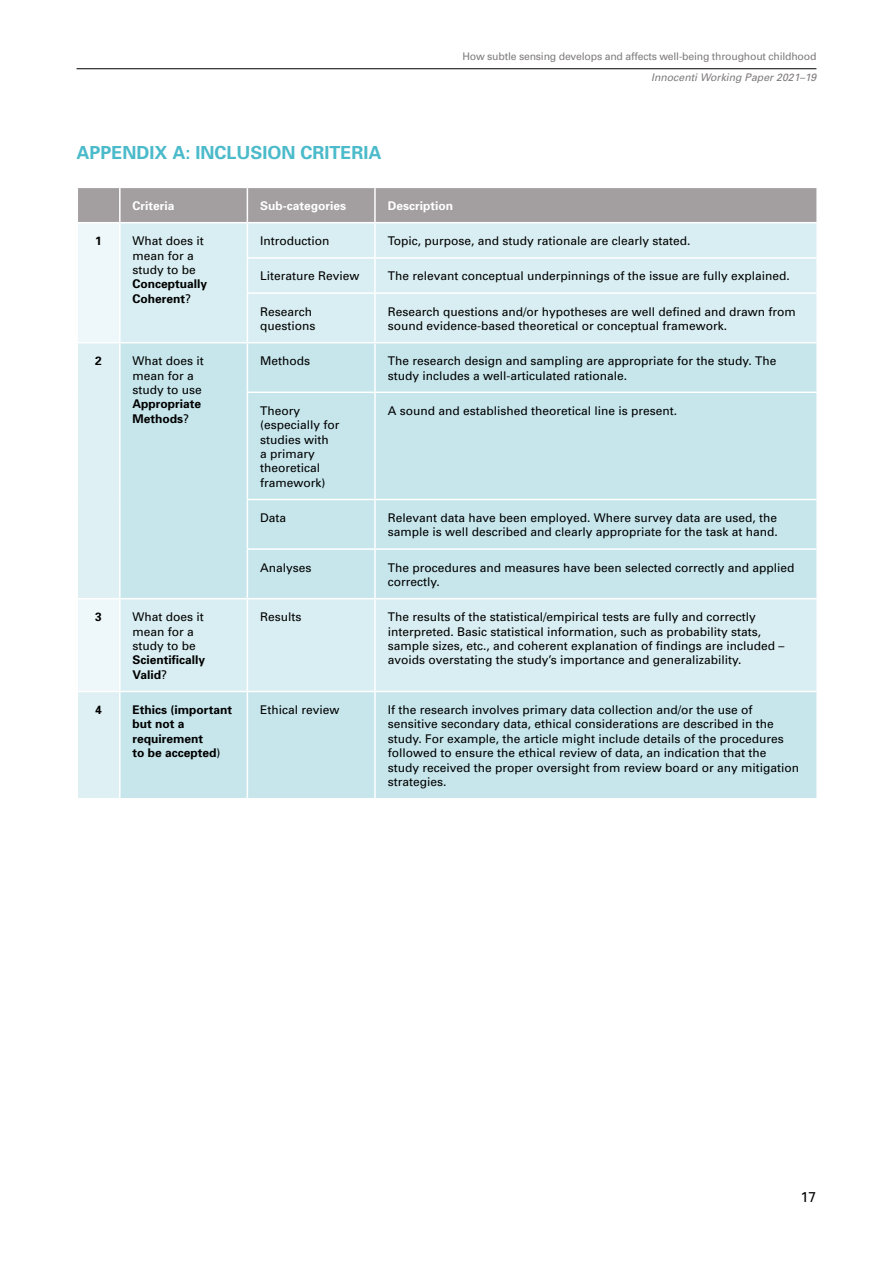
<style>
.page{position:relative;width:893px;height:1263px;background:#fff}
.page>*{position:absolute;margin:0;border:0;box-sizing:border-box;transform-origin:0 0}
.t1{font:700 18px "Univers";color:#4bbaca}
.t2{font:14.25px "Univers";color:#000}
.t3{font:12px/14.4px "Univers";color:#000}
.t4{font:700 12px/14.4px "Univers";color:#000}
.t5{font:700 12px "Univers";color:#fff}
.t6{font:10.5px "Univers";letter-spacing:-.02em;color:#7f7b7d}
.t7{font:italic 10.5px "Univers";color:#7f7b7d}
.s1{font-weight:400}
</style>
<div class="page">
<hr style="left:77px;top:68px;width:739px;height:1px;background:#000">
<svg style="left:78px;top:188px;width:738px;height:610px;background:#d0dfe2"></svg>
<svg style="left:121px;top:343px;width:695px;height:455px;background:#cae7ed"></svg>
<hr style="left:119px;top:188px;width:2px;height:34px;background:#fff">
<hr style="left:247px;top:188px;width:1px;height:34px;background:#fff">
<hr style="left:374px;top:188px;width:2px;height:34px;background:#fff">
<hr style="left:77px;top:222px;width:43px;height:1px;background:#fff">
<hr style="left:120px;top:222px;width:127px;height:1px;background:#fff">
<hr style="left:119px;top:223px;width:2px;height:35px;background:#fff">
<hr style="left:119px;top:258px;width:2px;height:35px;background:#fff">
<hr style="left:119px;top:293px;width:2px;height:49px;background:#fff">
<hr style="left:247px;top:222px;width:128px;height:1px;background:#fff">
<hr style="left:247px;top:223px;width:1px;height:34px;background:#fff">
<hr style="left:375px;top:222px;width:443px;height:1px;background:#fff">
<hr style="left:374px;top:223px;width:2px;height:34px;background:#fff">
<hr style="left:247px;top:257px;width:128px;height:2px;background:#fff">
<hr style="left:247px;top:259px;width:1px;height:33px;background:#fff">
<hr style="left:375px;top:257px;width:443px;height:2px;background:#fff">
<hr style="left:374px;top:259px;width:2px;height:33px;background:#fff">
<hr style="left:247px;top:292px;width:128px;height:2px;background:#fff">
<hr style="left:247px;top:294px;width:1px;height:48px;background:#fff">
<hr style="left:375px;top:292px;width:443px;height:2px;background:#fff">
<hr style="left:374px;top:294px;width:2px;height:48px;background:#fff">
<hr style="left:77px;top:342px;width:43px;height:1px;background:#fff">
<hr style="left:120px;top:342px;width:127px;height:1px;background:#fff">
<hr style="left:119px;top:343px;width:2px;height:49px;background:#fff">
<hr style="left:119px;top:392px;width:2px;height:107px;background:#fff">
<hr style="left:119px;top:499px;width:2px;height:50px;background:#fff">
<hr style="left:119px;top:549px;width:2px;height:49px;background:#fff">
<hr style="left:247px;top:342px;width:128px;height:1px;background:#fff">
<hr style="left:247px;top:343px;width:1px;height:48px;background:#fff">
<hr style="left:375px;top:342px;width:443px;height:1px;background:#fff">
<hr style="left:374px;top:343px;width:2px;height:48px;background:#fff">
<hr style="left:247px;top:391px;width:128px;height:2px;background:#fff">
<hr style="left:247px;top:393px;width:1px;height:106px;background:#fff">
<hr style="left:375px;top:391px;width:443px;height:2px;background:#fff">
<hr style="left:374px;top:393px;width:2px;height:106px;background:#fff">
<hr style="left:247px;top:499px;width:128px;height:1px;background:#fff">
<hr style="left:247px;top:500px;width:1px;height:48px;background:#fff">
<hr style="left:375px;top:499px;width:443px;height:1px;background:#fff">
<hr style="left:374px;top:500px;width:2px;height:48px;background:#fff">
<hr style="left:247px;top:548px;width:128px;height:2px;background:#fff">
<hr style="left:247px;top:550px;width:1px;height:48px;background:#fff">
<hr style="left:375px;top:548px;width:443px;height:2px;background:#fff">
<hr style="left:374px;top:550px;width:2px;height:48px;background:#fff">
<hr style="left:77px;top:598px;width:43px;height:1px;background:#fff">
<hr style="left:120px;top:598px;width:127px;height:1px;background:#fff">
<hr style="left:119px;top:599px;width:2px;height:92px;background:#fff">
<hr style="left:247px;top:598px;width:128px;height:1px;background:#fff">
<hr style="left:247px;top:599px;width:1px;height:92px;background:#fff">
<hr style="left:375px;top:598px;width:443px;height:1px;background:#fff">
<hr style="left:374px;top:599px;width:2px;height:92px;background:#fff">
<hr style="left:77px;top:691px;width:43px;height:1px;background:#fff">
<hr style="left:120px;top:691px;width:127px;height:1px;background:#fff">
<hr style="left:119px;top:692px;width:2px;height:106px;background:#fff">
<hr style="left:247px;top:691px;width:128px;height:1px;background:#fff">
<hr style="left:247px;top:692px;width:1px;height:106px;background:#fff">
<hr style="left:375px;top:691px;width:443px;height:1px;background:#fff">
<hr style="left:374px;top:692px;width:2px;height:106px;background:#fff">
<p class="t6" style="left:462px;top:49px;width:355px">How subtle sensing develops and affects well-being throughout childhood</p>
<p class="t7" style="left:651px;top:70px;width:167px">Innocenti Working Paper 2021–19</p>
<h1 class="t1" style="left:77px;top:141px;width:307px">APPENDIX A: INCLUSION CRITERIA</h1>
<p class="t5" style="left:133px;top:198px;width:44px">Criteria</p>
<p class="t5" style="left:260px;top:198px;width:88px">Sub-categories</p>
<p class="t5" style="left:388px;top:198px;width:67px">Description</p>
<p class="t4" style="left:95px;top:233px;width:8px">1</p>
<p class="t3" style="left:133px;top:233px;width:73px">What does it mean for a study to be</p>
<p class="t4" style="left:133px;top:276px;width:76px">Conceptually<br>Coherent<span class="s1">?</span></p>
<p class="t4" style="left:95px;top:353px;width:8px">2</p>
<p class="t3" style="left:133px;top:353px;width:73px">What does it mean for a study to use</p>
<p class="t4" style="left:133px;top:396px;width:70px">Appropriate<br>Methods<span class="s1">?</span></p>
<p class="t4" style="left:95px;top:609px;width:8px">3</p>
<p class="t3" style="left:133px;top:609px;width:73px">What does it mean for a study to be</p>
<p class="t4" style="left:133px;top:652px;width:74px">Scientifically<br>Valid<span class="s1">?</span></p>
<p class="t3" style="left:260px;top:233px;width:71px">Introduction</p>
<p class="t3" style="left:388px;top:233px;width:304px">Topic, purpose, and study rationale are clearly stated.</p>
<p class="t3" style="left:260px;top:269px;width:101px">Literature Review</p>
<p class="t3" style="left:388px;top:269px;width:404px">The relevant conceptual underpinnings of the issue are fully explained.</p>
<p class="t3" style="left:260px;top:304px;width:57px">Research questions</p>
<p class="t3" style="left:388px;top:304px;width:410px">Research questions and/or hypotheses are well defined and drawn from sound evidence-based theoretical or conceptual framework.</p>
<p class="t3" style="left:260px;top:353px;width:51px">Methods</p>
<p class="t3" style="left:388px;top:353px;width:390px">The research design and sampling are appropriate for the study. The study includes a well-articulated rationale.</p>
<p class="t3" style="left:260px;top:403px;width:81px">Theory (especially for studies with<br>a primary theoretical framework)</p>
<p class="t3" style="left:388px;top:403px;width:291px">A sound and established theoretical line is present.</p>
<p class="t3" style="left:260px;top:510px;width:28px">Data</p>
<p class="t3" style="left:388px;top:510px;width:392px">Relevant data have been employed. Where survey data are used, the sample is well described and clearly appropriate for the task at hand.</p>
<p class="t3" style="left:260px;top:560px;width:53px">Analyses</p>
<p class="t3" style="left:388px;top:560px;width:408px">The procedures and measures have been selected correctly and applied correctly.</p>
<p class="t3" style="left:260px;top:609px;width:43px">Results</p>
<p class="t3" style="left:388px;top:609px;width:398px">The results of the statistical/empirical tests are fully and correctly interpreted. Basic statistical information, such as probability stats, sample sizes, etc., and coherent explanation of findings are included – avoids overstating the study’s importance and generalizability.</p>
<p class="t4" style="left:95px;top:702px;width:8px">4</p>
<p class="t4" style="left:133px;top:702px;width:101px">Ethics (important but not a requirement<br>to be accepted<span class="s1">)</span></p>
<p class="t3" style="left:260px;top:702px;width:81px">Ethical review</p>
<p class="t3" style="left:388px;top:702px;width:413px">If the research involves primary data collection and/or the use of sensitive secondary data, ethical considerations are described in the study. For example, the article might include details of the procedures followed to ensure the ethical review of data, an indication that the study received the proper oversight from review board or any mitigation strategies.</p>
<p class="t2" style="left:801px;top:1188px;width:17px">17</p>
</div>
